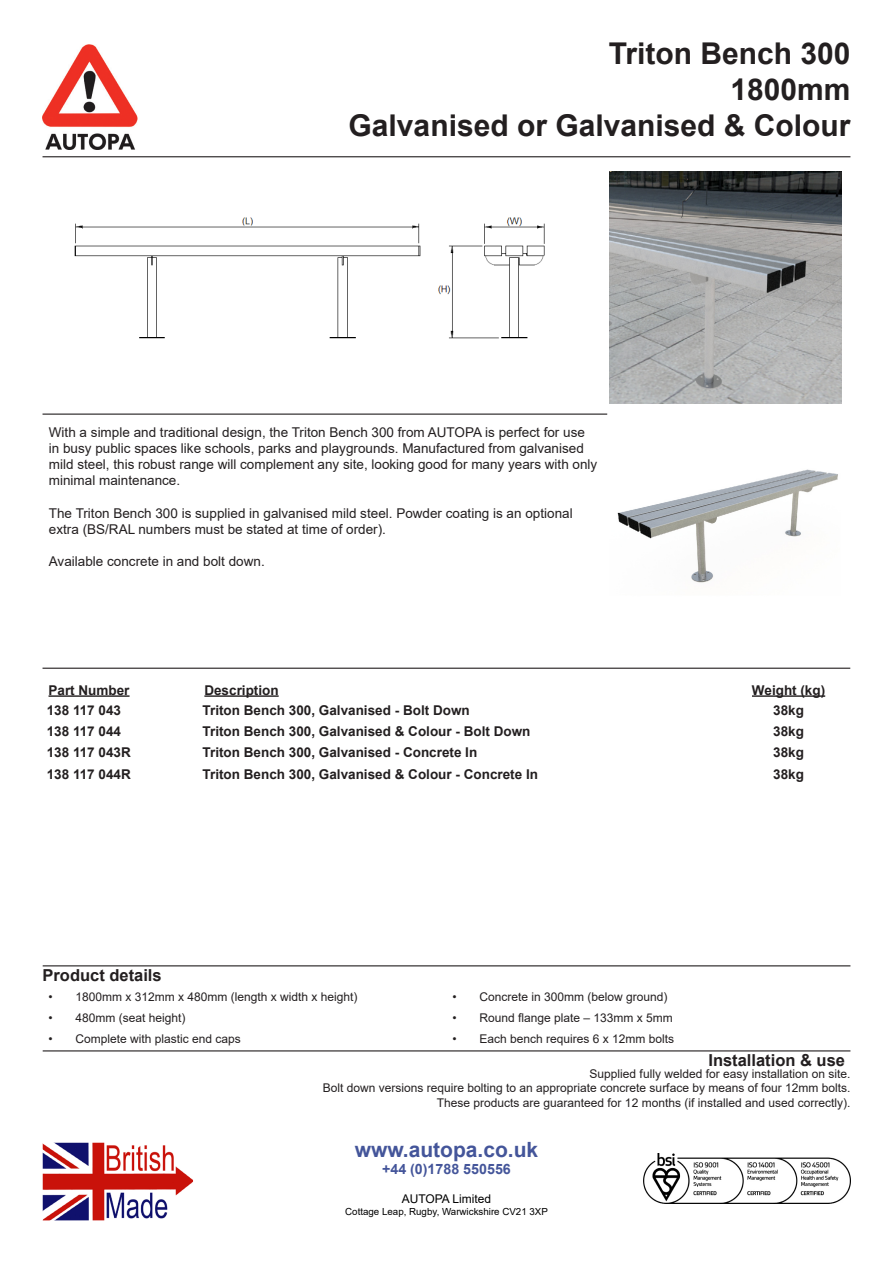
<style>
.page{position:relative;width:893px;height:1263px;background:#fff}
.page>*{position:absolute;margin:0;border:0;box-sizing:border-box;transform-origin:0 0}
.t1{font:700 30px "Arial";color:#231f20}
.t2{font:700 21px "Arial";color:#44559a}
.t3{font:700 16.5px "Arial";color:#231f20}
.t4{font:700 14.25px "Arial";color:#44559a}
.t5{font:13.5px/16.2px "Arial";color:#231f20}
.t6{font:700 13.5px "Arial";color:#231f20}
.t7{font:12px "Arial";color:#231f20}
.t8{font:12px "Arial";color:#000}
.t9{font:9.75px "Arial";color:#000}
</style>
<div class="page">
<img style="left:644px;top:1154px;width:206px;height:49px">
<img style="left:43px;top:1142px;width:150px;height:78px">
<img style="left:74px;top:217px;width:471px;height:122px">
<img style="left:42px;top:44px;width:95px;height:105px">
<hr style="left:43px;top:156px;width:807px;height:1px;background:#231f20">
<hr style="left:43px;top:414px;width:564px;height:1px;background:#231f20">
<hr style="left:49px;top:695px;width:81px;height:2px;background:#231f20">
<hr style="left:204px;top:695px;width:75px;height:2px;background:#231f20">
<hr style="left:752px;top:695px;width:73px;height:2px;background:#231f20">
<img style="left:610px;top:171px;width:232px;height:233px">
<img style="left:617px;top:469px;width:221px;height:114px">
<hr style="left:43px;top:668px;width:807px;height:1px;background:#231f20">
<hr style="left:43px;top:965px;width:807px;height:1px;background:#231f20">
<hr style="left:43px;top:1050px;width:807px;height:1px;background:#231f20">
<p class="t1" style="left:609px;top:33px;width:243px">Triton Bench 300</p>
<p class="t1" style="left:730px;top:69px;width:122px">1800mm</p>
<p class="t1" style="left:349px;top:105px;width:503px">Galvanised or Galvanised &amp; Colour</p>
<p class="t5" style="left:49px;top:424px;width:550px">With a simple and traditional design, the Triton Bench 300 from AUTOPA is perfect for use in busy public spaces like schools, parks and playgrounds. Manufactured from galvanised mild steel, this robust range will complement any site, looking good for many years with only minimal maintenance.</p>
<p class="t5" style="left:49px;top:505px;width:525px">The Triton Bench 300 is supplied in galvanised mild steel. Powder coating is an optional extra (BS/RAL numbers must be stated at time of order).</p>
<p class="t5" style="left:49px;top:553px;width:217px">Available concrete in and bolt down.</p>
<p class="t6" style="left:49px;top:680px;width:83px">Part Number</p>
<p class="t6" style="left:204px;top:680px;width:76px">Description</p>
<p class="t6" style="left:752px;top:680px;width:75px">Weight (kg)</p>
<p class="t6" style="left:47px;top:700px;width:76px">138 117 043</p>
<p class="t6" style="left:203px;top:700px;width:269px">Triton Bench 300, Galvanised - Bolt Down</p>
<p class="t6" style="left:773px;top:700px;width:32px">38kg</p>
<p class="t6" style="left:47px;top:722px;width:76px">138 117 044</p>
<p class="t6" style="left:203px;top:722px;width:329px">Triton Bench 300, Galvanised &amp; Colour - Bolt Down</p>
<p class="t6" style="left:773px;top:722px;width:32px">38kg</p>
<p class="t6" style="left:47px;top:743px;width:86px">138 117 043R</p>
<p class="t6" style="left:203px;top:743px;width:276px">Triton Bench 300, Galvanised - Concrete In</p>
<p class="t6" style="left:773px;top:743px;width:32px">38kg</p>
<p class="t6" style="left:47px;top:764px;width:86px">138 117 044R</p>
<p class="t6" style="left:203px;top:764px;width:337px">Triton Bench 300, Galvanised &amp; Colour - Concrete In</p>
<p class="t6" style="left:773px;top:764px;width:32px">38kg</p>
<p class="t3" style="left:43px;top:963px;width:121px">Product details</p>
<p class="t7" style="left:49px;top:989px;width:311px">• 1800mm x 312mm x 480mm (length x width x height)</p>
<p class="t7" style="left:452px;top:989px;width:217px">• Concrete in 300mm (below ground)</p>
<p class="t7" style="left:49px;top:1009px;width:139px">• 480mm (seat height)</p>
<p class="t7" style="left:452px;top:1009px;width:222px">• Round flange plate – 133mm x 5mm</p>
<p class="t7" style="left:49px;top:1030px;width:194px">• Complete with plastic end caps</p>
<p class="t7" style="left:452px;top:1030px;width:223px">• Each bench requires 6 x 12mm bolts</p>
<p class="t3" style="left:708px;top:1048px;width:138px">Installation &amp; use</p>
<p class="t7" style="left:590px;top:1065px;width:262px">Supplied fully welded for easy installation on site.</p>
<p class="t7" style="left:323px;top:1080px;width:529px">Bolt down versions require bolting to an appropriate concrete surface by means of four 12mm bolts.</p>
<p class="t7" style="left:437px;top:1094px;width:415px">These products are guaranteed for 12 months (if installed and used correctly).</p>
<p class="t2" style="left:355px;top:1135px;width:185px">www.autopa.co.uk</p>
<p class="t4" style="left:382px;top:1159px;width:130px">+44 (0)1788 550556</p>
<p class="t8" style="left:402px;top:1190px;width:91px">AUTOPA Limited</p>
<p class="t9" style="left:345px;top:1204px;width:204px">Cottage Leap, Rugby, Warwickshire CV21 3XP</p>
</div>
